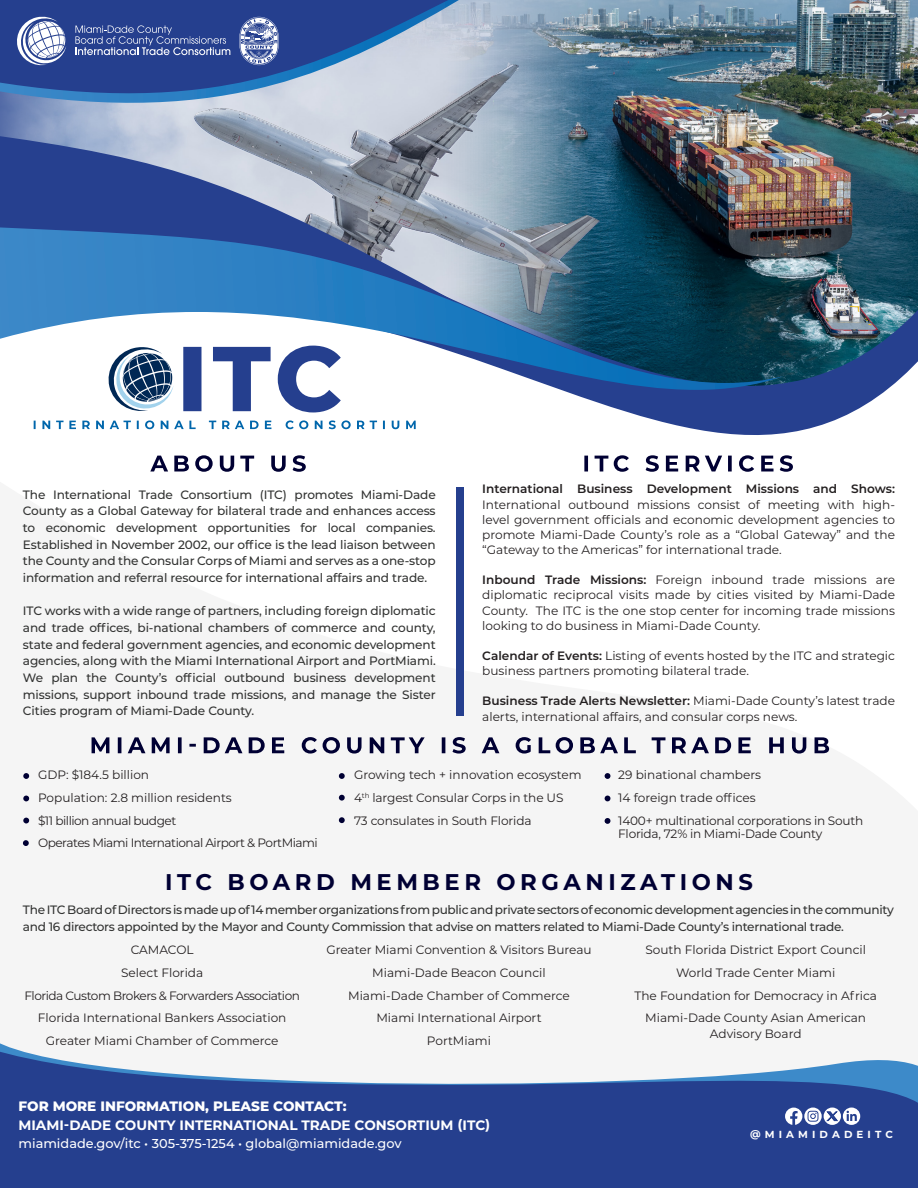
<style>
.page{position:relative;width:918px;height:1188px;background:#fff}
.page>*{position:absolute;margin:0;border:0;box-sizing:border-box;transform-origin:0 0}
.t1{font:700 22.65px "Montserrat";letter-spacing:.2em;color:#003}
.t2{font:700 13.65px/18.1px "Montserrat";color:#fff}
.t3{font:500 12.9px "Montserrat";color:#fff}
.t4{font:12.15px/22.6px "Montserrat";color:#231f20;text-align:center}
.t5{font:500 12.15px/16.6px "Montserrat";letter-spacing:-.025em;color:#323332;text-align:justify}
.t6{font:12.15px "Montserrat";letter-spacing:-.04em;color:#231f20}
.t7{font:12.15px/13.6px "Montserrat";letter-spacing:-.02em;color:#231f20}
.t8{font:700 10.2px "Montserrat";letter-spacing:.4em;color:#fff}
.s1{font-weight:600}
.s2{font-weight:800}
</style>
<div class="page">
<svg style="left:0;top:1048px;width:918px;height:140px;fill:#253f8e"></svg>
<svg style="left:33px;top:386px;width:859px;height:49px"></svg>
<img style="left:649px;top:0;width:269px;height:386px">
<img style="left:0;top:0;width:649px;height:146px">
<img style="left:194px;top:65px;width:405px;height:81px">
<img style="left:0;top:146px;width:784px;height:244px">
<svg style="left:0;top:132px;width:459px;height:172px;background:#5c80b1"></svg>
<svg style="left:0;top:119px;width:459px;height:10px;background:#abb6ca"></svg>
<svg style="left:0;top:0;width:543px;height:119px;background:#7087b5"></svg>
<svg style="left:584px;top:455px;width:209px;height:17px"></svg>
<svg style="left:150px;top:455px;width:156px;height:17px"></svg>
<div style="left:456px;top:487px;width:8px;height:229px;background:#253f8e"></div>
<svg style="left:92px;top:737px;width:737px;height:17px"></svg>
<svg style="left:339px;top:773px;width:6px;height:6px"></svg>
<svg style="left:339px;top:795px;width:6px;height:6px"></svg>
<svg style="left:339px;top:817px;width:6px;height:6px"></svg>
<svg style="left:23px;top:773px;width:6px;height:6px"></svg>
<svg style="left:23px;top:796px;width:6px;height:5px"></svg>
<svg style="left:23px;top:818px;width:6px;height:5px"></svg>
<svg style="left:23px;top:840px;width:6px;height:6px"></svg>
<svg style="left:605px;top:796px;width:5px;height:5px"></svg>
<svg style="left:605px;top:818px;width:5px;height:6px"></svg>
<svg style="left:605px;top:773px;width:5px;height:6px"></svg>
<svg style="left:843px;top:1108px;width:17px;height:17px"></svg>
<div style="left:824px;top:1108px;width:17px;height:17px;border:2px solid #fff;border-radius:50%"></div>
<svg style="left:785px;top:1108px;width:52px;height:17px"></svg>
<svg style="left:17px;top:17px;width:49px;height:48px"></svg>
<svg style="left:75px;top:25px;width:155px;height:30px;background:#4b60a1"></svg>
<svg style="left:240px;top:17px;width:39px;height:48px"></svg>
<p class="t5" style="left:23px;top:486px;width:414px">The International Trade Consortium (ITC) promotes Miami-Dade County as a Global Gateway for bilateral trade and enhances access to economic development opportunities for local companies.<br>Established in November 2002, our office is the lead liaison between the County and the Consular Corps of Miami and serves as a one-stop information and referral resource for international affairs and trade.</p>
<p class="t5" style="left:23px;top:602px;width:414px">ITC works with a wide range of partners, including foreign diplomatic and trade offices, bi-national chambers of commerce and county, state and federal government agencies, and economic development agencies, along with the Miami International Airport and PortMiami.<br>We plan the County’s official outbound business development missions, support inbound trade missions, and manage the Sister Cities program of Miami-Dade County.</p>
<p class="t4" style="left:482px;top:481px;width:414px;line-height:15.1px;text-align:justify"><span class="s1">International Business Development Missions and Shows:<br></span>International outbound missions consist of meeting with high&shy;level government officials and economic development agencies to promote Miami-Dade County’s role as a “Global Gateway” and the “Gateway to the Americas” for international trade.</p>
<p class="t4" style="left:482px;top:572px;width:414px;line-height:15.1px;text-align:justify"><span class="s1">Inbound Trade Missions:</span> Foreign inbound trade missions are diplomatic reciprocal visits made by cities visited by Miami-Dade County. The ITC is the one stop center for incoming trade missions looking to do business in Miami-Dade County.</p>
<p class="t4" style="left:482px;top:648px;width:414px;line-height:15.1px;text-align:left"><span class="s1">Calendar of Events:</span> Listing of events hosted by the ITC and strategic business partners promoting bilateral trade.</p>
<p class="t4" style="left:482px;top:693px;width:414px;line-height:15.1px;text-align:left"><span class="s1">Business Trade Alerts Newsletter:</span> Miami-Dade County’s latest trade alerts, international affairs, and consular corps news.</p>
<p class="t4" style="left:24px;top:763px;width:126px">• GDP: $184.5 billion</p>
<p class="t4" style="left:24px;top:786px;width:209px">• Population: 2.8 million residents</p>
<p class="t6" style="left:24px;top:812px;width:153px">• $11 billion annual budget</p>
<p class="t6" style="left:24px;top:835px;width:295px">• Operates Miami International Airport &amp; PortMiami</p>
<p class="t4" style="left:340px;top:763px;width:243px">• Growing tech + innovation ecosystem</p>
<p class="t4" style="left:340px;top:786px;width:225px">• 4<sup>th</sup> largest Consular Corps in the US</p>
<p class="t4" style="left:340px;top:809px;width:193px">• 73 consulates in South Florida</p>
<p class="t4" style="left:605px;top:763px;width:158px">• 29 binational chambers</p>
<p class="t4" style="left:605px;top:786px;width:153px">• 14 foreign trade offices</p>
<p class="t7" style="left:618px;top:813px;width:247px;text-indent:-14px">• 1400+ multinational corporations in South<br>Florida, 72% in Miami-Dade County</p>
<p class="t1" style="left:165px;top:865px;width:589px">ITC BOARD MEMBER ORGANIZATIONS</p>
<p class="t5" style="left:23px;top:901px;width:873px">The ITC Board of Directors is made up of 14 member organizations from public and private sectors of economic development agencies in the community and 16 directors appointed by the Mayor and County Commission that advise on matters related to Miami-Dade County’s international trade.</p>
<p class="t4" style="left:24px;top:938px;width:277px">CAMACOL<br>Select Florida<br>Florida Custom Brokers &amp; Forwarders Association<br>Florida International Bankers Association<br>Greater Miami Chamber of Commerce</p>
<p class="t4" style="left:326px;top:938px;width:267px">Greater Miami Convention &amp; Visitors Bureau<br>Miami-Dade Beacon Council<br>Miami-Dade Chamber of Commerce<br>Miami International Airport<br>PortMiami</p>
<p class="t4" style="left:634px;top:938px;width:244px">South Florida District Export Council World Trade Center Miami<br>The Foundation for Democracy in Africa Miami-Dade County Asian American</p>
<p class="t4" style="left:710px;top:1022px;width:93px">Advisory Board</p>
<p class="t2" style="left:18px;top:1097px;width:473px"><span class="s2">FOR MORE INFORMATION, PLEASE CONTACT:<br></span>MIAMI-DADE COUNTY INTERNATIONAL TRADE CONSORTIUM (ITC)</p>
<p class="t3" style="left:18px;top:1134px;width:385px">miamidade.gov/itc • 305-375-1254 • global@miamidade.gov</p>
<p class="t8" style="left:750px;top:1127px;width:144px">@MIAMIDADEITC</p>
</div>
